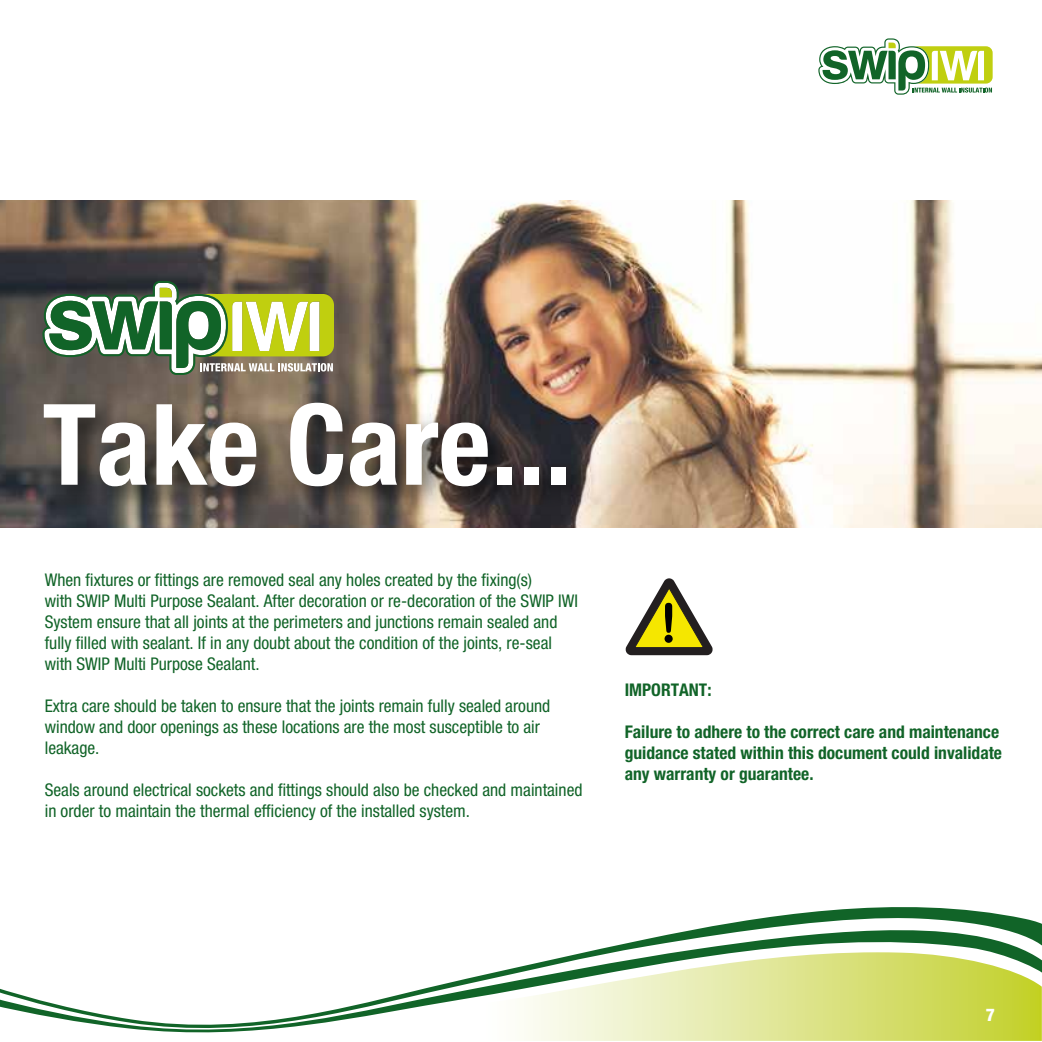
<style>
.page{position:relative;width:1042px;height:1042px;background:#fff}
.page>*{position:absolute;margin:0;border:0;box-sizing:border-box;transform-origin:0 0}
.t1{font:700 condensed 112.7px "Helvetica Neue";color:#fff}
.t2{font:condensed 17.5px/21px "Helvetica Neue";color:#116428}
.t3{font:700 condensed 17.5px/21px "Helvetica Neue";color:#116428}
.t4{font:800 condensed 17.5px "Helvetica Neue";color:#fff}
</style>
<div class="page">
<img style="left:0;top:201px;width:1042px;height:326px">
<svg style="left:818px;top:38px;width:174px;height:57px"></svg>
<svg style="left:625px;top:578px;width:88px;height:77px"></svg>
<img style="left:23px;top:369px;width:588px;height:159px">
<svg style="left:42px;top:281px;width:292px;height:94px"></svg>
<svg style="left:812px;top:907px;width:171px;height:5px"></svg>
<svg style="left:714px;top:912px;width:328px;height:14px;fill:#116428"></svg>
<svg style="left:586px;top:926px;width:456px;height:26px"></svg>
<svg style="left:0;top:952px;width:1042px;height:89px"></svg>
<h1 class="t1" style="left:42px;top:376px;width:531px">Take Care...</h1>
<p class="t2" style="left:45px;top:569px;width:535px">When fixtures or fittings are removed seal any holes created by the fixing(s)<br>with SWIP Multi Purpose Sealant. After decoration or re-decoration of the SWIP IWI System ensure that all joints at the perimeters and junctions remain sealed and fully filled with sealant. If in any doubt about the condition of the joints, re-seal with SWIP Multi Purpose Sealant.</p>
<p class="t2" style="left:45px;top:695px;width:507px">Extra care should be taken to ensure that the joints remain fully sealed around window and door openings as these locations are the most susceptible to air leakage.</p>
<p class="t2" style="left:45px;top:779px;width:539px">Seals around electrical sockets and fittings should also be checked and maintained in order to maintain the thermal efficiency of the installed system.</p>
<p class="t3" style="left:625px;top:679px;width:88px">IMPORTANT:</p>
<p class="t3" style="left:625px;top:721px;width:379px">Failure to adhere to the correct care and maintenance guidance stated within this document could invalidate any warranty or guarantee.</p>
<p class="t4" style="left:986px;top:1004px;width:11px">7</p>
</div>
